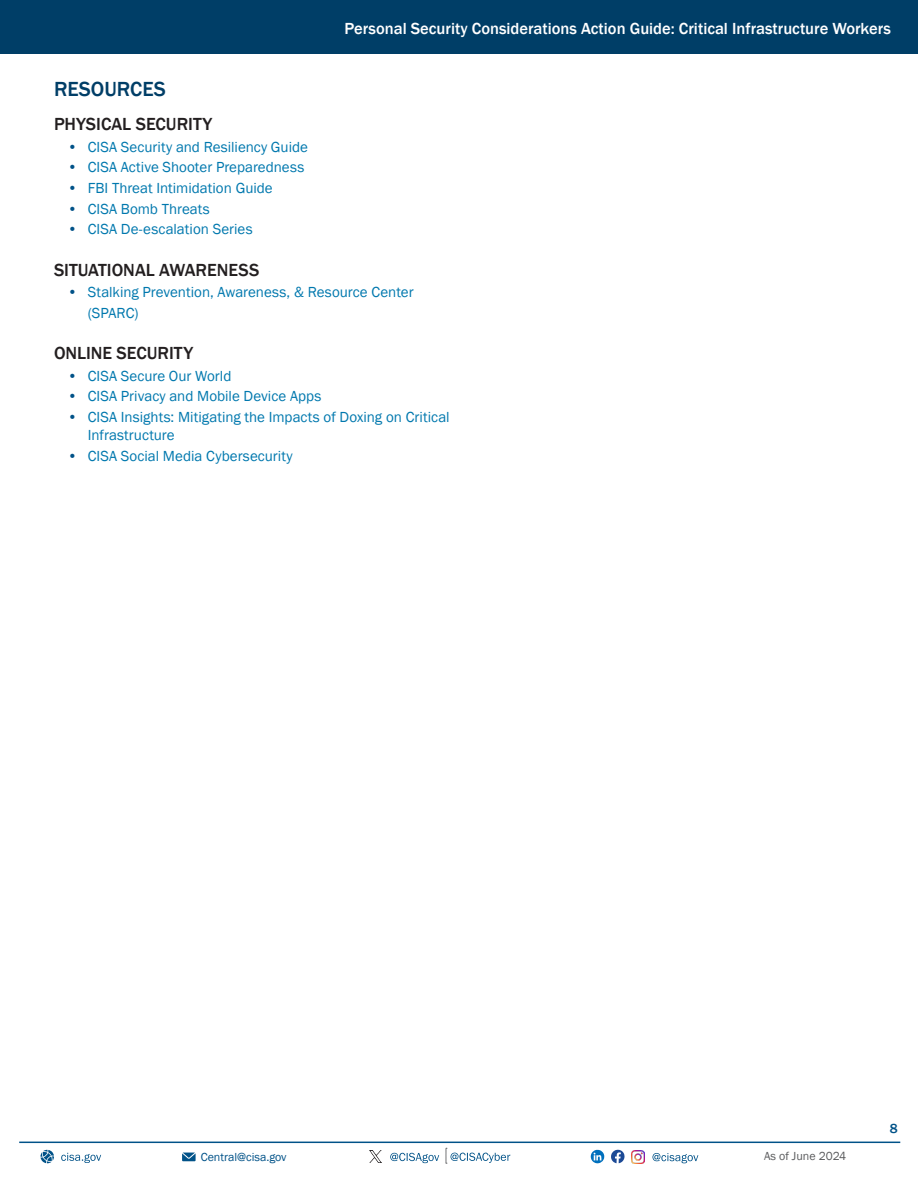
<style>
.page{position:relative;width:918px;height:1188px;background:#fff}
.page>*{position:absolute;margin:0;border:0;box-sizing:border-box;transform-origin:0 0}
.t1{font:500 21px "Franklin Gothic";color:#003e67}
.t2{font:500 18px "Franklin Gothic";color:#231f20}
.t3{font:500 16.5px "Franklin Gothic";color:#fff}
.t4{font:15px/21px "Franklin Gothic";color:#0078ae}
.t5{font:500 13.5px "Franklin Gothic";color:#005288}
.t6{font:12px "Franklin Gothic";color:#005288}
.t7{font:12px "Franklin Gothic";color:#5a5b5d}
.s1{color:#005288}
</style>
<div class="page">
<div style="left:0;top:0;width:918px;height:54px;background:#003e67"></div>
<svg style="left:390px;top:1153px;width:49px;height:10px"></svg>
<svg style="left:369px;top:1150px;width:12px;height:13px"></svg>
<hr style="left:19px;top:1142px;width:881px;height:1px;background:#005288">
<svg style="left:40px;top:1150px;width:14px;height:13px"></svg>
<svg style="left:61px;top:1153px;width:40px;height:10px"></svg>
<svg style="left:182px;top:1153px;width:14px;height:8px"></svg>
<svg style="left:591px;top:1150px;width:13px;height:13px"></svg>
<svg style="left:611px;top:1150px;width:14px;height:13px"></svg>
<img style="left:631px;top:1151px;width:14px;height:13px">
<svg style="left:446px;top:1148px;width:64px;height:16px"></svg>
<svg style="left:652px;top:1153px;width:46px;height:10px"></svg>
<p class="t3" style="left:345px;top:18px;width:548px">Personal Security Considerations Action Guide: Critical Infrastructure Workers</p>
<h2 class="t1" style="left:54px;top:76px;width:113px">RESOURCES</h2>
<h3 class="t2" style="left:54px;top:113px;width:160px">PHYSICAL SECURITY</h3>
<p class="t4" style="left:68px;top:136px;width:242px"><span class="s1">•</span> CISA Security and Resiliency Guide</p>
<p class="t4" style="left:68px;top:157px;width:238px"><span class="s1">•</span> CISA Active Shooter Preparedness</p>
<p class="t4" style="left:68px;top:178px;width:207px"><span class="s1">•</span> FBI Threat Intimidation Guide</p>
<p class="t4" style="left:68px;top:199px;width:144px"><span class="s1">•</span> CISA Bomb Threats</p>
<p class="t4" style="left:68px;top:219px;width:187px"><span class="s1">•</span> CISA De-escalation Series</p>
<h3 class="t2" style="left:54px;top:258px;width:207px">SITUATIONAL AWARENESS</h3>
<p class="t4" style="left:88px;top:282px;width:327px;text-indent:-20px"><span class="s1">•</span> Stalking Prevention, Awareness, &amp; Resource Center (SPARC)</p>
<h3 class="t2" style="left:54px;top:342px;width:141px">ONLINE SECURITY</h3>
<p class="t4" style="left:68px;top:365px;width:166px"><span class="s1">•</span> CISA Secure Our World</p>
<p class="t4" style="left:68px;top:386px;width:256px"><span class="s1">•</span> CISA Privacy and Mobile Device Apps</p>
<p class="t4" style="left:88px;top:408px;width:364px;line-height:18px;text-indent:-20px"><span class="s1">•</span> CISA Insights: Mitigating the Impacts of Doxing on Critical<br>Infrastructure</p>
<p class="t4" style="left:68px;top:446px;width:227px"><span class="s1">•</span> CISA Social Media Cybersecurity</p>
<p class="t6" style="left:201px;top:1149px;width:87px">Central@cisa.gov</p>
<p class="t7" style="left:764px;top:1148px;width:84px">As of June 2024</p>
<p class="t5" style="left:890px;top:1120px;width:9px">8</p>
</div>
